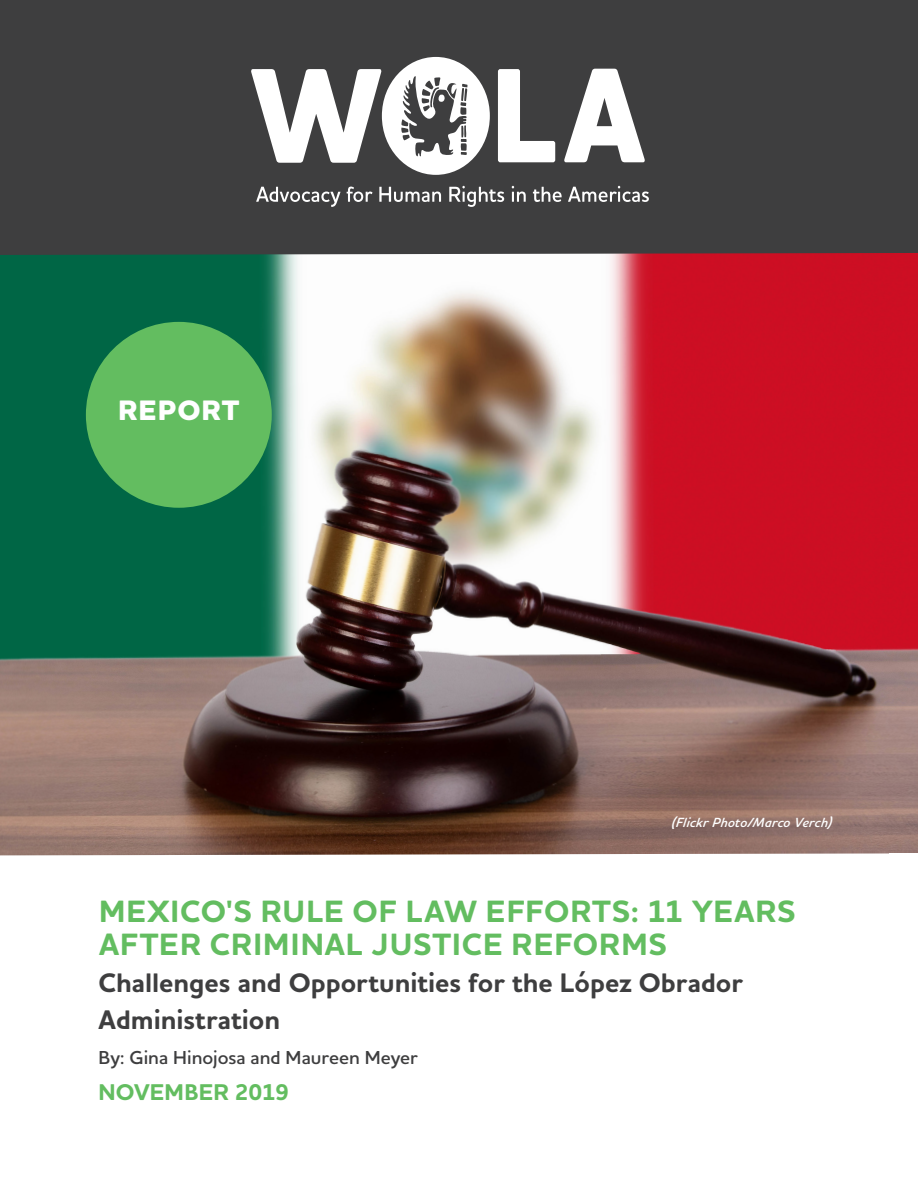
<style>
.page{position:relative;width:918px;height:1188px;background:#fff}
.page>*{position:absolute;margin:0;border:0;box-sizing:border-box;transform-origin:0 0}
.t1{font:700 31.35px/32.7px "Houschka Alt Pro";letter-spacing:.03em;color:#63bd60}
.t2{font:500 28.65px "Houschka Alt Pro";letter-spacing:.03em;color:#fff}
.Research_Report{font:800 28.65px "Houschka Alt Pro";letter-spacing:.035em;color:#fff}
.t3{font:700 27.3px "Houschka Alt Pro";color:#3e3e3f}
.t4{font:700 23.25px "Houschka Alt Pro";letter-spacing:.005em;color:#63bd60}
.t5{font:600 19.05px "Houschka Alt Pro";color:#3e3e3f}
.Image_Caption{font:italic 600 13.5px "Houschka Alt Pro";color:#fff}
</style>
<div class="page">
<div style="left:0;top:0;width:918px;height:262px;background:#3e3e3f"></div>
<svg style="left:256px;top:186px;width:393px;height:21px"></svg>
<svg style="left:498px;top:69px;width:57px;height:93px"></svg>
<svg style="left:564px;top:69px;width:81px;height:93px"></svg>
<svg style="left:251px;top:57px;width:239px;height:118px"></svg>
<img style="left:0;top:253px;width:918px;height:602px">
<div style="left:86px;top:322px;width:186px;height:186px;background:#63bd60;border-radius:50%"></div>
<p class="t2" style="left:103px;top:386px;width:152px">RESEARCH</p>
<p class="Research_Report" style="left:118px;top:392px;width:123px">REPORT</p>
<p class="Image_Caption" style="left:671px;top:813px;width:162px">(Flickr Photo/Marco Verch)</p>
<p class="t1" style="left:99px;top:896px;width:698px">MEXICO'S RULE OF LAW EFFORTS: 11 YEARS<br>AFTER CRIMINAL JUSTICE REFORMS</p>
<p class="t3" style="left:99px;top:965px;width:646px">Challenges and Opportunities for the López Obrador</p>
<p class="t3" style="left:99px;top:1002px;width:183px">Administration</p>
<p class="t5" style="left:99px;top:1045px;width:321px">By: Gina Hinojosa and Maureen Meyer</p>
<p class="t4" style="left:99px;top:1077px;width:192px">NOVEMBER 2019</p>
</div>
